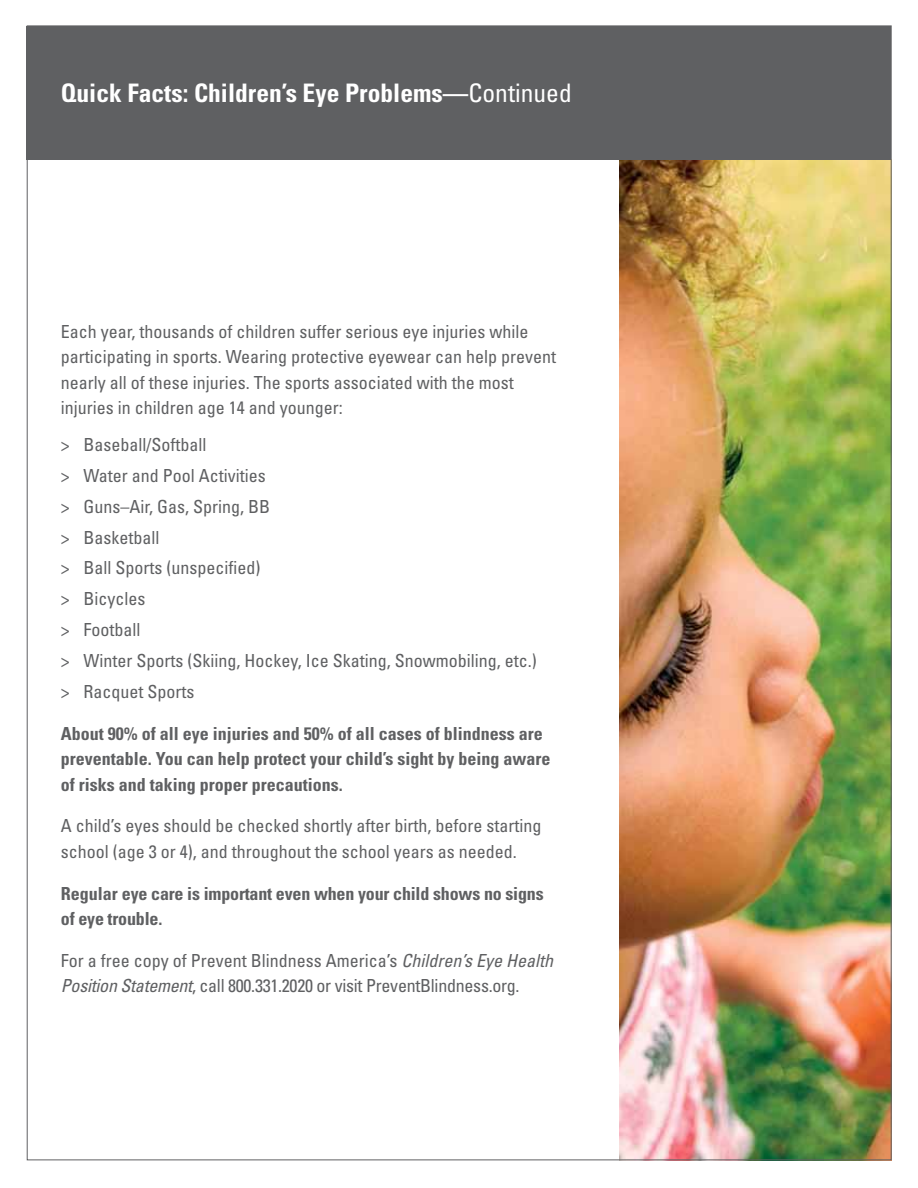
<style>
.page{position:relative;width:918px;height:1188px;background:#fff}
.page>*{position:absolute;margin:0;border:0;box-sizing:border-box;transform-origin:0 0}
.t1{font:700 condensed 25.5px "Univers";color:#fff}
.t2{font:condensed 18px/30.9px "Univers";color:#5f6062}
.t3{font:700 condensed 18px/25.5px "Univers";color:#5f6062}
.s1{font-weight:400}
.s2{font-style:italic}
</style>
<div class="page">
<img style="left:619px;top:160px;width:271px;height:998px">
<div style="left:26px;top:26px;width:865px;height:134px;background:#5f6062"></div>
<h1 class="t1" style="left:61px;top:78px;width:512px">Quick Facts: Children’s Eye Problems—<span class="s1">Continued</span></h1>
<p class="t2" style="left:61px;top:319px;width:497px;line-height:25.5px">Each year, thousands of children suffer serious eye injuries while participating in sports. Wearing protective eyewear can help prevent nearly all of these injuries. The sports associated with the most injuries in children age 14 and younger:</p>
<p class="t2" style="left:61px;top:429px;width:477px">&gt; Baseball/Softball<br>&gt; Water and Pool Activities<br>&gt; Guns–Air, Gas, Spring, BB<br>&gt; Basketball<br>&gt; Ball Sports (unspecified)<br>&gt; Bicycles<br>&gt; Football<br>&gt; Winter Sports (Skiing, Hockey, Ice Skating, Snowmobiling, etc.) &gt; Racquet Sports</p>
<p class="t3" style="left:61px;top:721px;width:491px">About 90% of all eye injuries and 50% of all cases of blindness are preventable. You can help protect your child’s sight by being aware of risks and taking proper precautions.</p>
<p class="t2" style="left:61px;top:813px;width:482px;line-height:25.5px">A child’s eyes should be checked shortly after birth, before starting school (age 3 or 4), and throughout the school years as needed.</p>
<p class="t3" style="left:61px;top:880px;width:484px">Regular eye care is important even when your child shows no signs of eye trouble.</p>
<p class="t2" style="left:61px;top:947px;width:494px;line-height:25.5px">For a free copy of Prevent Blindness America’s <span class="s2">Children’s Eye Health<br>Position Statement</span>, call 800.331.2020 or visit PreventBlindness.org.</p>
</div>
